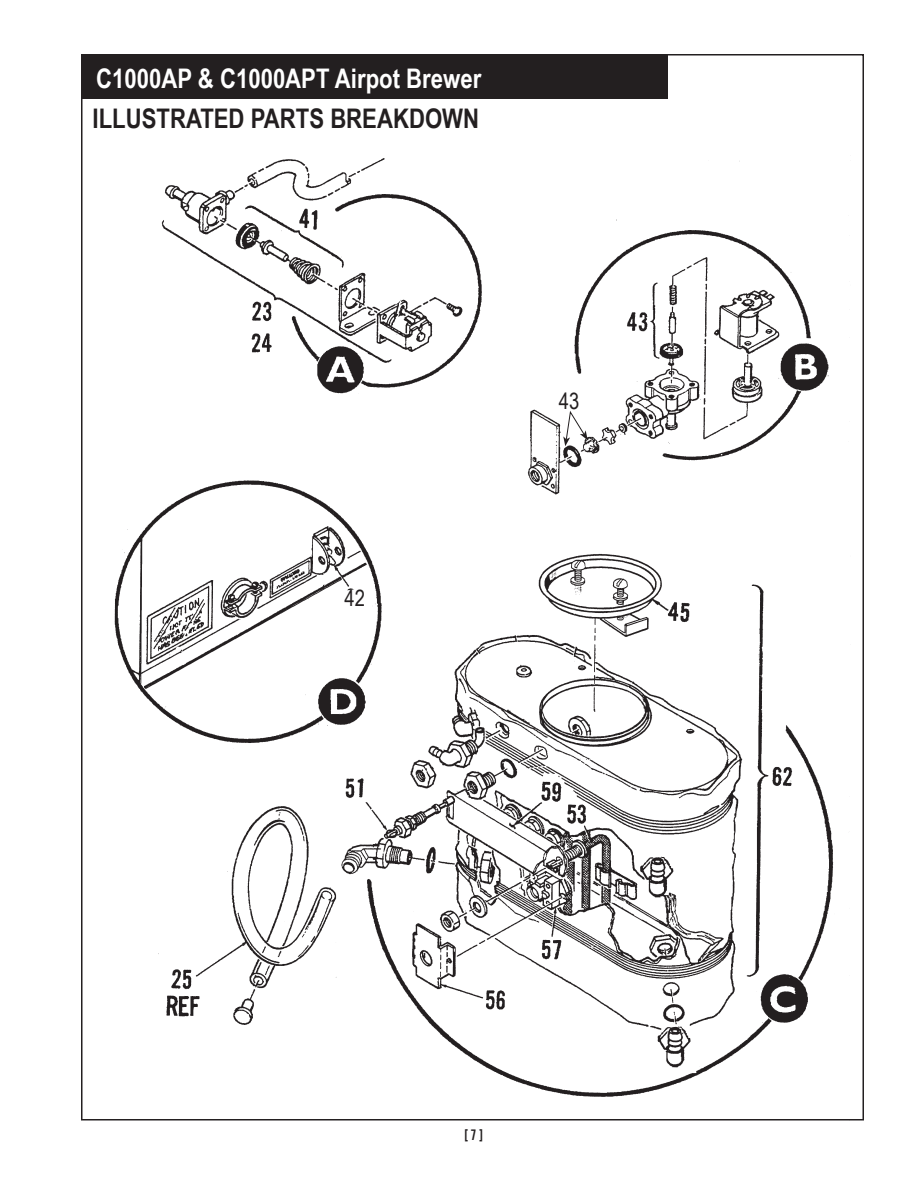
<style>
.page{position:relative;width:918px;height:1188px;background:#fff}
.page>*{position:absolute;margin:0;border:0;box-sizing:border-box;transform-origin:0 0}
.t1{font:700 27px "Arial Narrow";color:#fff}
.t2{font:700 27px "Arial Narrow";color:#231f20}
.t3{font:22.5px "Arial Narrow";color:#231f20}
.t4{font:15px "Alternate Gothic No 2 BT";color:#231f20}
</style>
<div class="page">
<div style="left:81px;top:54px;width:586px;height:45px;background:#231f20"></div>
<img style="left:115px;top:158px;width:735px;height:962px">
<svg style="left:392px;top:245px;width:39px;height:60px"></svg>
<svg style="left:618px;top:435px;width:28px;height:50px"></svg>
<svg style="left:563px;top:410px;width:25px;height:36px"></svg>
<svg style="left:343px;top:588px;width:25px;height:21px"></svg>
<p class="t1" style="left:96px;top:58px;width:387px">C1000AP &amp; C1000APT Airpot Brewer</p>
<p class="t2" style="left:93px;top:98px;width:388px">ILLUSTRATED PARTS BREAKDOWN</p>
<p class="t3" style="left:345px;top:581px;width:22px">42</p>
<p class="t3" style="left:559px;top:384px;width:22px">43</p>
<p class="t4" style="left:464px;top:1126px;width:21px">[ 7 ]</p>
</div>
